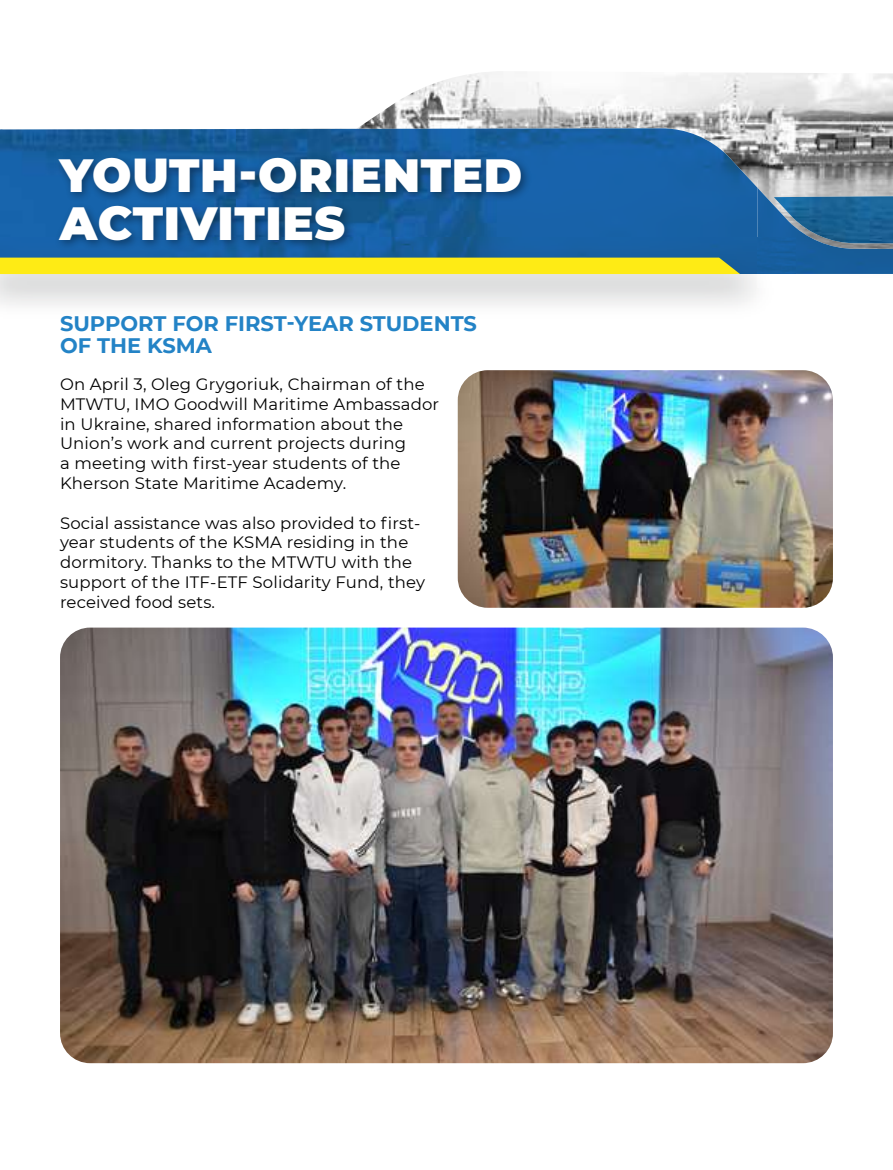
<style>
.page{position:relative;width:893px;height:1170px;background:#fff}
.page>*{position:absolute;margin:0;border:0;box-sizing:border-box;transform-origin:0 0}
.t1{font:900 46.5px/48px "Montserrat";letter-spacing:.015em;color:#fff}
.t2{font:700 21px/22.5px "Montserrat";color:#2383c6}
.t3{font:16.5px/19.8px "Montserrat";letter-spacing:.01em;color:#000}
</style>
<div class="page">
<img style="left:358px;top:72px;width:222px;height:56px">
<img style="left:580px;top:73px;width:269px;height:107px">
<img style="left:849px;top:73px;width:43px;height:107px">
<img style="left:757px;top:180px;width:135px;height:8px">
<img style="left:0;top:128px;width:757px;height:146px">
<img style="left:757px;top:188px;width:135px;height:86px">
<img style="left:757px;top:237px;width:38px;height:37px">
<div style="left:0;top:258px;width:740px;height:16px;background:#feeb15"></div>
<div style="left:54px;top:154px;width:478px;height:98px;background:#000;opacity:.4"></div>
<img style="left:60px;top:628px;width:772px;height:435px">
<img style="left:458px;top:370px;width:374px;height:238px">
<h1 class="t1" style="left:60px;top:149px;width:464px">YOUTH-ORIENTED<br>ACTIVITIES</h1>
<p class="t2" style="left:60px;top:311px;width:418px">SUPPORT FOR FIRST-YEAR STUDENTS<br>OF THE KSMA</p>
<p class="t3" style="left:60px;top:374px;width:380px">On April 3, Oleg Grygoriuk, Chairman of the MTWTU, IMO Goodwill Maritime Ambassador in Ukraine, shared information about the Union’s work and current projects during<br>a meeting with first-year students of the Kherson State Maritime Academy.</p>
<p class="t3" style="left:60px;top:512px;width:366px">Social assistance was also provided to first&shy;year students of the KSMA residing in the dormitory. Thanks to the MTWTU with the support of the ITF-ETF Solidarity Fund, they received food sets.</p>
</div>
